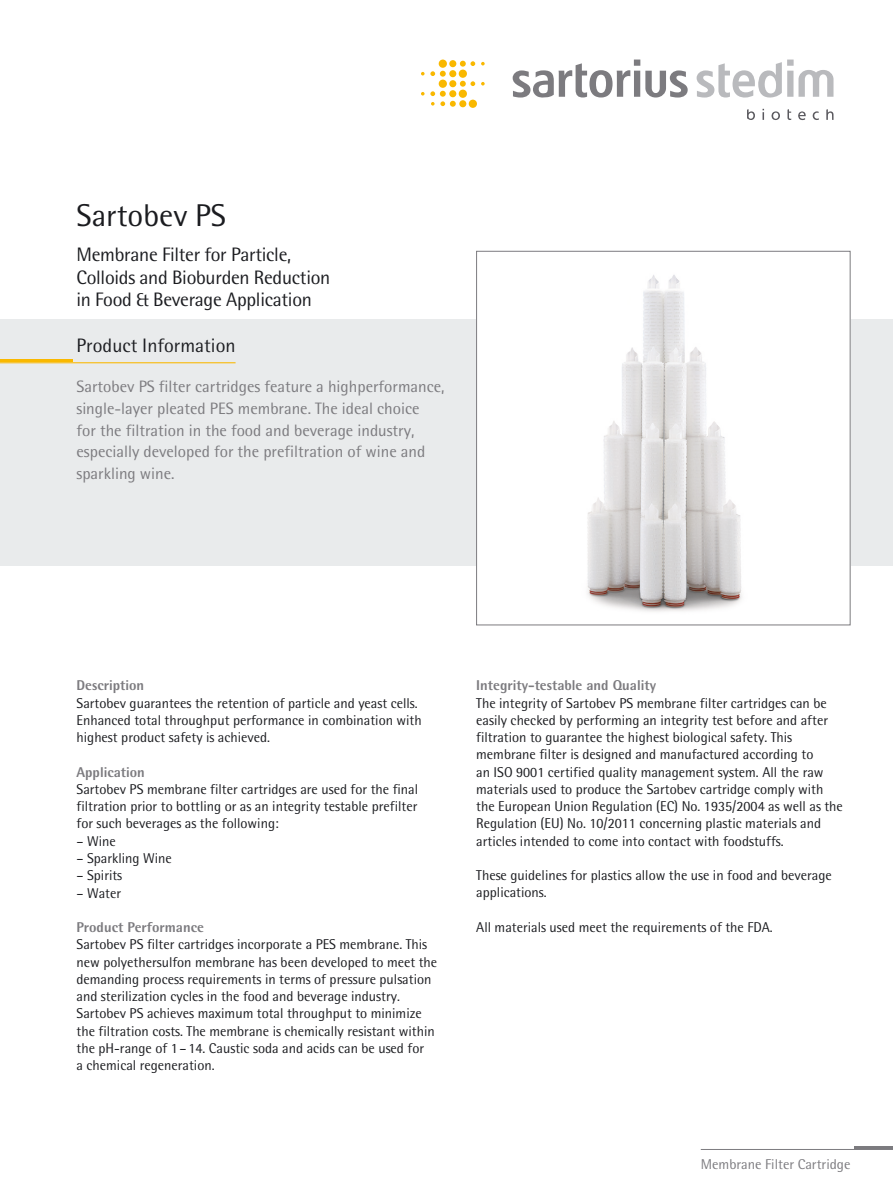
<style>
.page{position:relative;width:893px;height:1191px;background:#fff}
.page>*{position:absolute;margin:0;border:0;box-sizing:border-box;transform-origin:0 0}
.t1{font:31.5px "Sartorius Rotis Sans 2013";color:#1b1c20}
.t2{font:19.5px/22.5px "Sartorius Rotis Sans 2013";letter-spacing:-.015em;color:#1b1c20}
.t3{font:16.5px/21.8px "Sartorius Rotis Sans 2013";color:#7c7b7f}
.t4{font:14.25px/17.2px "Sartorius Rotis Sans 2013";color:#1b1c20}
.t5{font:800 14.25px "Sartorius Rotis Sans 2013";color:#7c7b7f}
.t6{font:14.25px "Sartorius Rotis Sans 2013";color:#7c7b7f}
</style>
<div class="page">
<hr style="left:855px;top:1146px;width:38px;height:3px;background:#7c7b7f">
<div style="left:0;top:319px;width:893px;height:247px;background:#e9ebec"></div>
<img style="left:478px;top:275px;width:370px;height:337px">
<div style="left:476px;top:251px;width:374px;height:374px;border:1px solid #7c7b7f"></div>
<hr style="left:0;top:359px;width:72px;height:3px;background:#f9b800">
<div style="left:439px;top:60px;width:8px;height:8px;background:#f9b800;border-radius:50%"></div>
<svg style="left:481px;top:62px;width:4px;height:3px"></svg>
<svg style="left:481px;top:82px;width:4px;height:3px"></svg>
<svg style="left:469px;top:100px;width:8px;height:8px"></svg>
<svg style="left:421px;top:61px;width:54px;height:46px"></svg>
<svg style="left:513px;top:60px;width:175px;height:38px"></svg>
<svg style="left:826px;top:109px;width:7px;height:11px"></svg>
<svg style="left:813px;top:111px;width:6px;height:9px"></svg>
<svg style="left:787px;top:109px;width:4px;height:11px"></svg>
<svg style="left:771px;top:111px;width:9px;height:9px"></svg>
<svg style="left:762px;top:109px;width:2px;height:11px"></svg>
<svg style="left:747px;top:109px;width:8px;height:11px"></svg>
<svg style="left:798px;top:111px;width:8px;height:9px"></svg>
<svg style="left:697px;top:60px;width:136px;height:38px"></svg>
<hr style="left:701px;top:1149px;width:192px;height:1px;background:#7c7b7f">
<hr style="left:0;top:362px;width:236px;height:1px;background:#f9b800">
<h1 class="t1" style="left:77px;top:197px;width:151px">Sartobev PS</h1>
<h2 class="t2" style="left:77px;top:243px;width:255px">Membrane Filter for Particle,<br>Colloids and Bioburden Reduction in Food &amp; Beverage Application</h2>
<h2 class="t2" style="left:77px;top:333px;width:161px">Product Information</h2>
<p class="t3" style="left:77px;top:375px;width:369px">Sartobev PS filter cartridges feature a highperformance, single-layer pleated PES membrane. The ideal choice<br>for the filtration in the food and beverage industry, especially developed for the prefiltration of wine and sparkling wine.</p>
<p class="t5" style="left:77px;top:676px;width:69px">Description</p>
<p class="t4" style="left:77px;top:694px;width:347px">Sartobev guarantees the retention of particle and yeast cells.<br>Enhanced total throughput performance in combination with highest product safety is achieved.</p>
<p class="t5" style="left:77px;top:763px;width:70px">Application</p>
<p class="t4" style="left:77px;top:780px;width:343px;text-align:justify">Sartobev PS membrane filter cartridges are used for the final filtration prior to bottling or as an integrity testable prefilter for such beverages as the following:</p>
<p class="t4" style="left:77px;top:832px;width:41px">– Wine</p>
<p class="t4" style="left:77px;top:849px;width:97px">– Sparkling Wine</p>
<p class="t4" style="left:77px;top:866px;width:47px">– Spirits</p>
<p class="t4" style="left:77px;top:884px;width:46px">– Water</p>
<p class="t5" style="left:77px;top:918px;width:129px">Product Performance</p>
<p class="t4" style="left:77px;top:935px;width:362px">Sartobev PS filter cartridges incorporate a PES membrane. This new polyethersulfon membrane has been developed to meet the demanding process requirements in terms of pressure pulsation and sterilization cycles in the food and beverage industry.<br>Sartobev PS achieves maximum total throughput to minimize the filtration costs. The membrane is chemically resistant within the pH-range of 1–14. Caustic soda and acids can be used for<br>a chemical regeneration.</p>
<p class="t5" style="left:476px;top:676px;width:181px">Integrity-testable and Quality</p>
<p class="t4" style="left:476px;top:694px;width:368px">The integrity of Sartobev PS membrane filter cartridges can be easily checked by performing an integrity test before and after filtration to guarantee the highest biological safety. This membrane filter is designed and manufactured according to<br>an ISO 9001 certified quality management system. All the raw materials used to produce the Sartobev cartridge comply with the European Union Regulation (EC) No. 1935/2004 as well as the Regulation (EU) No. 10/2011 concerning plastic materials and articles intended to come into contact with foodstuffs.</p>
<p class="t4" style="left:476px;top:866px;width:357px">These guidelines for plastics allow the use in food and beverage applications.</p>
<p class="t4" style="left:476px;top:918px;width:298px">All materials used meet the requirements of the FDA.</p>
<p class="t6" style="left:701px;top:1155px;width:151px">Membrane Filter Cartridge</p>
</div>
